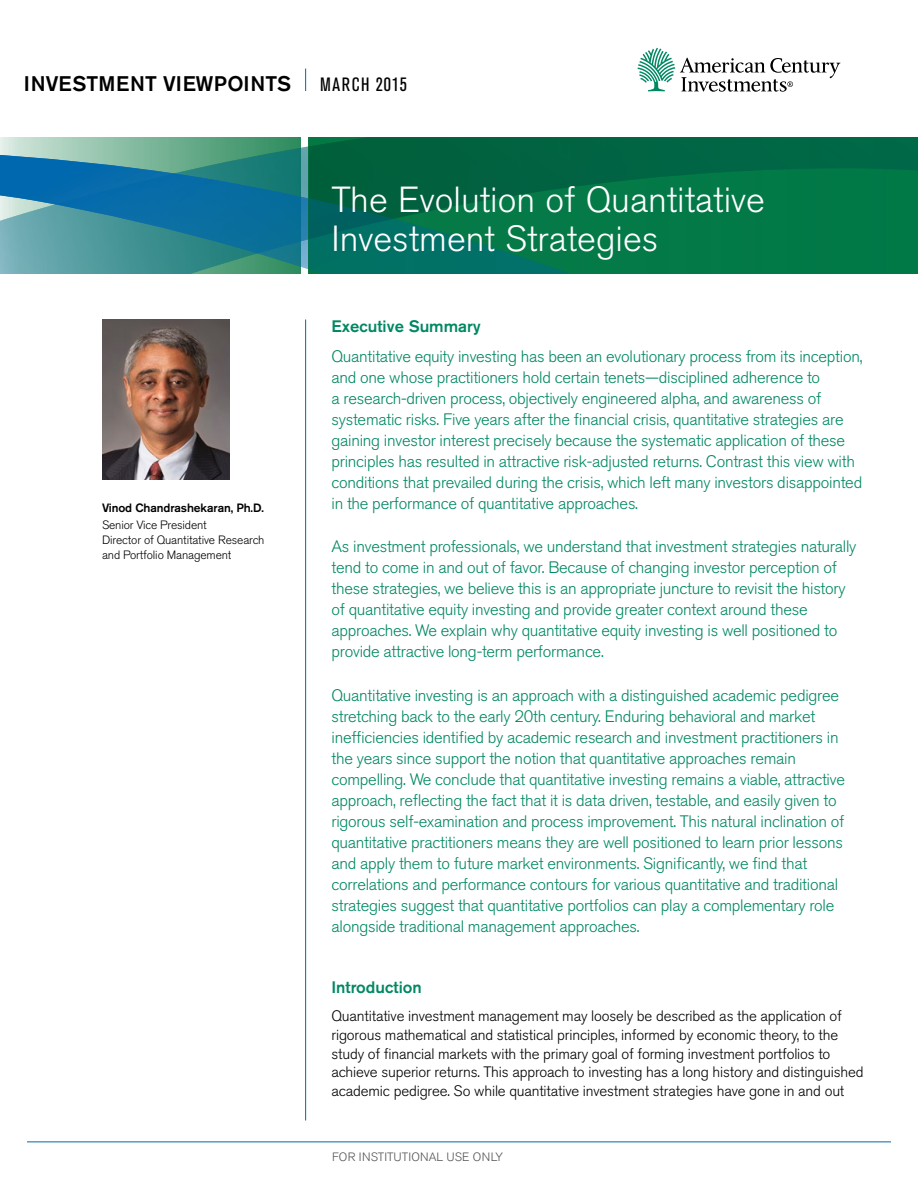
<style>
.page{position:relative;width:918px;height:1188px;background:#fff}
.page>*{position:absolute;margin:0;border:0;box-sizing:border-box;transform-origin:0 0}
.Headline{font:300 36px/39px "Akzidenz Grotesk Std";color:#fff}
.t1{font:500 21px "Akzidenz Grotesk Std";color:#000}
.Date{font:condensed 19.2px "Akzidenz Grotesk Std";letter-spacing:.085em;color:#000}
.Green_Introduction{font:300 16.5px/21px "Akzidenz Grotesk Std";letter-spacing:-.015em;color:#008863}
.Subhead{font:500 16.5px "Akzidenz Grotesk Std";color:#008863}
.Body_Copy{font:300 15px/18.8px "Akzidenz Grotesk Std";letter-spacing:-.01em;color:#000}
.Caption_Titile{font:300 12px/15px "Akzidenz Grotesk Std";letter-spacing:-.01em;color:#000}
.Caption_Name{font:500 12px "Akzidenz Grotesk Std";letter-spacing:-.01em;color:#000}
.t2{font:300 12px "Akzidenz Grotesk Std";color:#535453}
</style>
<div class="page">
<svg style="left:0;top:137px;width:309px;height:16px;background:#7eb89c"></svg>
<svg style="left:0;top:153px;width:309px;height:121px;background:#30869c"></svg>
<div style="left:309px;top:137px;width:609px;height:137px;background:#027947"></div>
<svg style="left:309px;top:137px;width:609px;height:61px;fill:#016543"></svg>
<svg style="left:309px;top:198px;width:262px;height:76px"></svg>
<svg style="left:638px;top:48px;width:202px;height:44px"></svg>
<hr style="left:305px;top:320px;width:1px;height:800px;background:#0068ae">
<hr style="left:27px;top:1142px;width:864px;height:1px;background:#0068ae">
<svg style="left:305px;top:69px;width:1px;height:22px"></svg>
<img style="left:102px;top:320px;width:128px;height:160px">
<p class="t1" style="left:24px;top:71px;width:269px">INVESTMENT VIEWPOINTS</p>
<p class="Date" style="left:320px;top:74px;width:88px">MARCH 2015</p>
<p class="Caption_Name" style="left:102px;top:500px;width:163px">Vinod Chandrashekaran, Ph.D.</p>
<p class="Caption_Titile" style="left:102px;top:518px;width:106px">Senior Vice President</p>
<p class="Caption_Titile" style="left:102px;top:533px;width:164px">Director of Quantitative Research and Portfolio Management</p>
<p class="Headline" style="left:332px;top:181px;width:435px">The Evolution of Quantitative<br>Investment Strategies</p>
<p class="Subhead" style="left:332px;top:316px;width:151px">Executive Summary</p>
<p class="Green_Introduction" style="left:332px;top:346px;width:533px">Quantitative equity investing has been an evolutionary process from its inception, and one whose practitioners hold certain tenets—disciplined adherence to<br>a research-driven process, objectively engineered alpha, and awareness of systematic risks. Five years after the financial crisis, quantitative strategies are gaining investor interest precisely because the systematic application of these principles has resulted in attractive risk-adjusted returns. Contrast this view with conditions that prevailed during the crisis, which left many investors disappointed in the performance of quantitative approaches.</p>
<p class="Green_Introduction" style="left:332px;top:537px;width:526px">As investment professionals, we understand that investment strategies naturally tend to come in and out of favor. Because of changing investor perception of these strategies, we believe this is an appropriate juncture to revisit the history of quantitative equity investing and provide greater context around these approaches. We explain why quantitative equity investing is well positioned to provide attractive long-term performance.</p>
<p class="Green_Introduction" style="left:332px;top:685px;width:515px">Quantitative investing is an approach with a distinguished academic pedigree stretching back to the early 20th century. Enduring behavioral and market inefficiencies identified by academic research and investment practitioners in the years since support the notion that quantitative approaches remain compelling. We conclude that quantitative investing remains a viable, attractive approach, reflecting the fact that it is data driven, testable, and easily given to rigorous self-examination and process improvement. This natural inclination of quantitative practitioners means they are well positioned to learn prior lessons and apply them to future market environments. Significantly, we find that correlations and performance contours for various quantitative and traditional strategies suggest that quantitative portfolios can play a complementary role alongside traditional management approaches.</p>
<p class="Subhead" style="left:332px;top:977px;width:92px">Introduction</p>
<p class="Body_Copy" style="left:332px;top:1007px;width:534px">Quantitative investment management may loosely be described as the application of rigorous mathematical and statistical principles, informed by economic theory, to the study of financial markets with the primary goal of forming investment portfolios to achieve superior returns. This approach to investing has a long history and distinguished academic pedigree. So while quantitative investment strategies have gone in and out</p>
<p class="t2" style="left:332px;top:1150px;width:172px">FOR INSTITUTIONAL USE ONLY</p>
</div>
